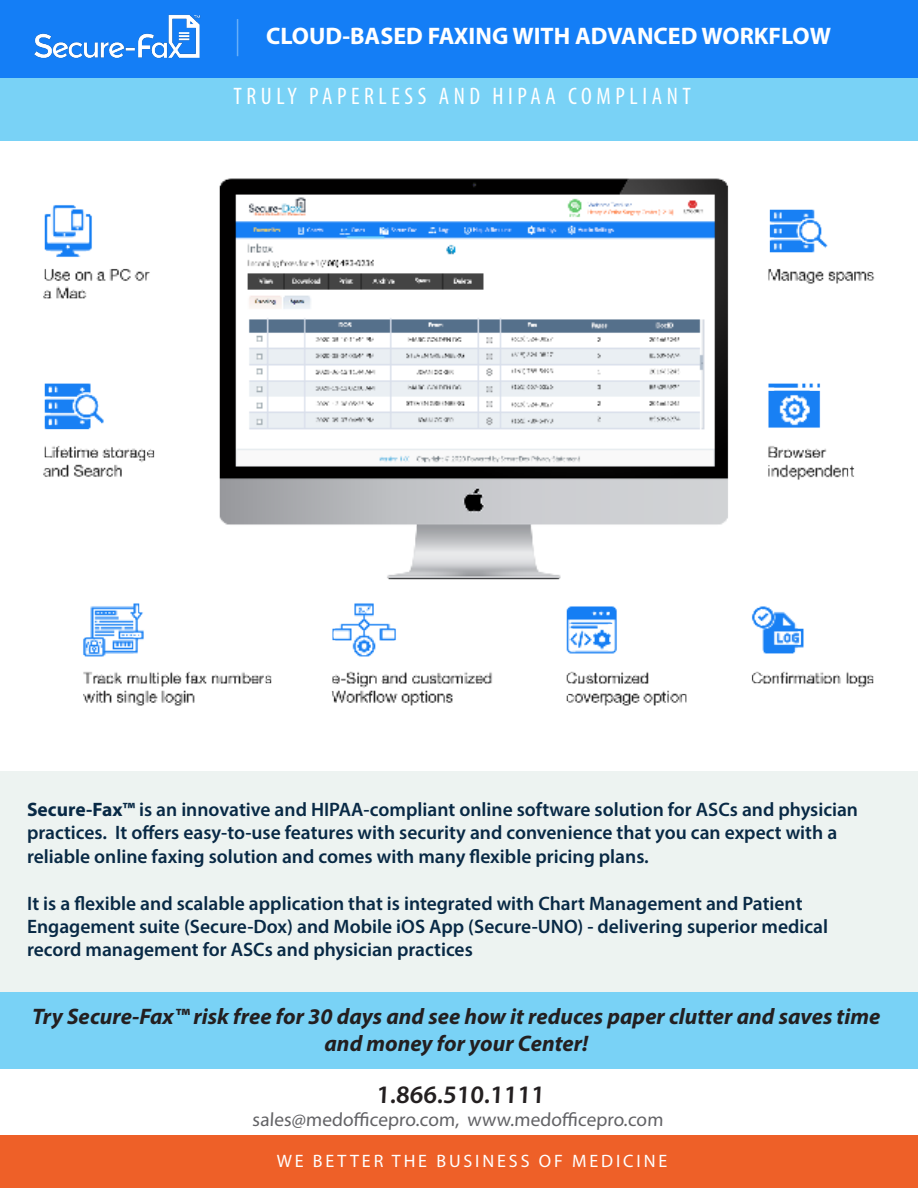
<style>
.page{position:relative;width:918px;height:1188px;background:#fff}
.page>*{position:absolute;margin:0;border:0;box-sizing:border-box;transform-origin:0 0}
.t1{font:600 25.2px "Myriad Pro";color:#231f20}
.t2{font:700 24px "Myriad Pro";color:#fff}
.t3{font:condensed 24px "Myriad Pro";letter-spacing:.19em;color:#fff}
.t4{font:italic 700 22.5px/27px "Myriad Pro";color:#231f20;text-align:center}
.t5{font:600 19.5px "Myriad Pro";color:#082945}
.t6{font:19.35px "Myriad Pro";color:#636366}
.t7{font:18px "Myriad Pro";letter-spacing:.16em;color:#fff}
.s1{font-weight:700}
</style>
<div class="page">
<div style="left:0;top:0;width:918px;height:80px;background:#147ef6"></div>
<div style="left:0;top:771px;width:918px;height:221px;background:#edf3f1"></div>
<div style="left:0;top:78px;width:918px;height:62px;background:#79d2f6"></div>
<div style="left:0;top:992px;width:918px;height:76px;background:#79d2f6"></div>
<div style="left:0;top:1136px;width:918px;height:52px;background:#ee6028"></div>
<img style="left:34px;top:14px;width:167px;height:45px">
<hr style="left:237px;top:19px;width:1px;height:37px;background:#eff">
<img style="left:43px;top:178px;width:832px;height:528px">
<p class="t2" style="left:266px;top:20px;width:566px">CLOUD-BASED FAXING WITH ADVANCED WORKFLOW</p>
<p class="t3" style="left:233px;top:82px;width:459px">TRULY PAPERLESS AND HIPAA COMPLIANT</p>
<p class="t5" style="left:27px;top:797px;width:833px"><span class="s1">Secure-Fax™</span> is an innovative and HIPAA-compliant online software solution for ASCs and physician</p>
<p class="t5" style="left:27px;top:820px;width:812px">practices. It offers easy-to-use features with security and convenience that you can expect with a</p>
<p class="t5" style="left:27px;top:844px;width:623px">reliable online faxing solution and comes with many flexible pricing plans.</p>
<p class="t5" style="left:27px;top:891px;width:777px">It is a flexible and scalable application that is integrated with Chart Management and Patient</p>
<p class="t5" style="left:27px;top:914px;width:803px">Engagement suite (Secure-Dox) and Mobile iOS App (Secure-UNO) - delivering superior medical</p>
<p class="t5" style="left:27px;top:937px;width:447px">record management for ASCs and physician practices</p>
<p class="t4" style="left:32px;top:1002px;width:850px">Try Secure-Fax™ risk free for 30 days and see how it reduces paper clutter and saves time and money for your Center!</p>
<p class="t1" style="left:376px;top:1078px;width:172px">1.866.510.1111</p>
<p class="t6" style="left:252px;top:1108px;width:414px">sales@medofficepro.com, www.medofficepro.com</p>
<p class="t7" style="left:277px;top:1150px;width:392px">WE BETTER THE BUSINESS OF MEDICINE</p>
</div>
